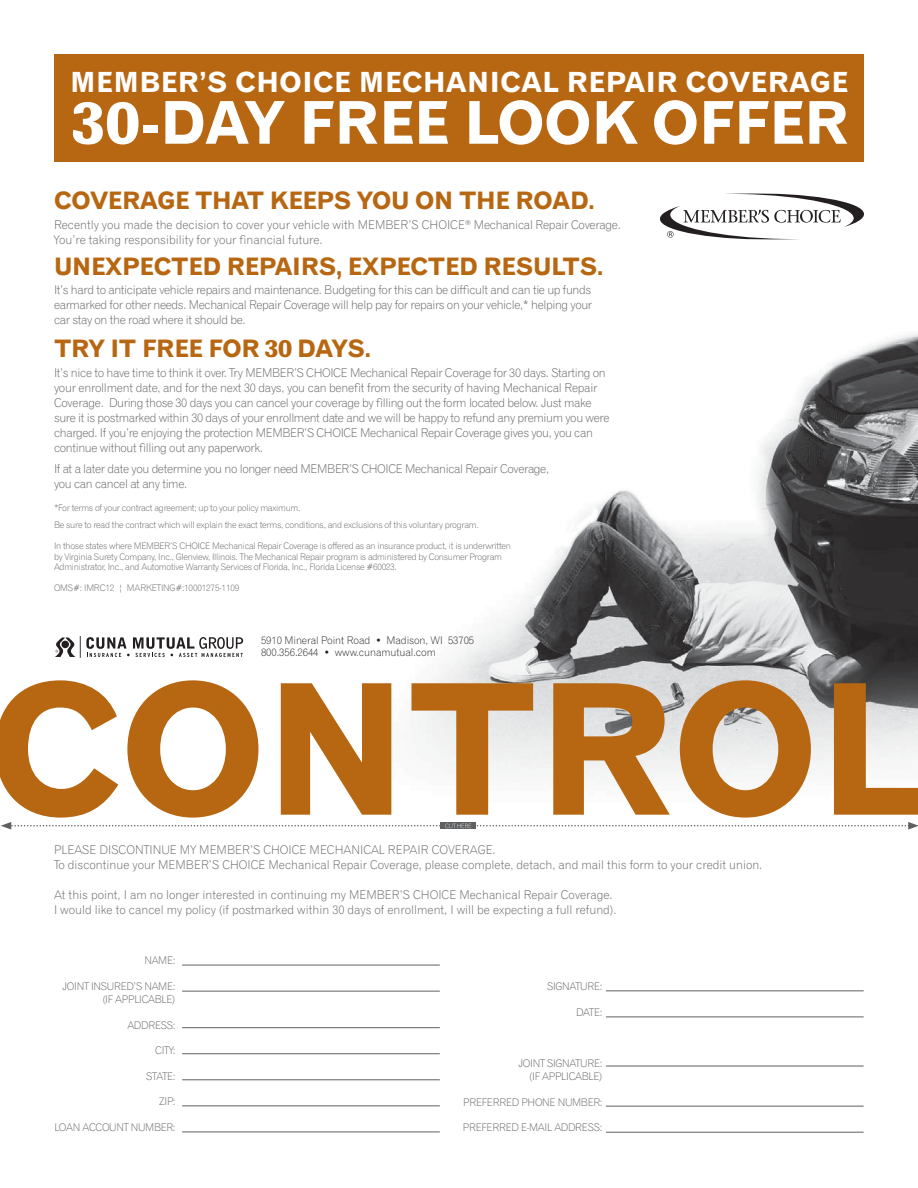
<style>
.page{position:relative;width:918px;height:1188px;background:#fff}
.page>*{position:absolute;margin:0;border:0;box-sizing:border-box;transform-origin:0 0}
.t1{font:58.8px "Gothic 720 BT Bold B";letter-spacing:-.005em;color:#fff;scale:1.25 1}
.t2{font:58.8px "Gothic 720 BT Bold B";letter-spacing:-.005em;color:#fff}
.t3{font:27.75px "Gothic 720 BT Bold B";letter-spacing:.02em;color:#fff}
.t4{font:24px "Gothic 720 BT Bold B";letter-spacing:-.01em;color:#b76711}
.t5{font:12px/15px "Gothic 720 BT Light B";letter-spacing:-.02em;color:#5f6062}
.t6{font:12px/15px "Gothic 720 BT Light B";color:#5f6062}
.t7{font:10.5px/13.5px "Gothic 720 BT Light B";letter-spacing:-.03em;color:#5f6062;text-align:right}
.t8{font:10.5px/12px "Gothic 720 BT Light B";letter-spacing:-.01em;color:#231f20}
.t9{font:9px/10.5px "Gothic 720 BT Light B";letter-spacing:-.03em;color:#5f6062}
</style>
<div class="page">
<img style="left:434px;top:333px;width:484px;height:347px">
<div style="left:54px;top:54px;width:810px;height:108px;background:#b76711"></div>
<svg style="left:1px;top:822px;width:917px;height:8px"></svg>
<svg style="left:0;top:680px;width:918px;height:138px"></svg>
<svg style="left:660px;top:193px;width:204px;height:47px"></svg>
<hr style="left:182px;top:965px;width:258px;height:1px;background:#5f6062">
<hr style="left:182px;top:991px;width:258px;height:1px;background:#5f6062">
<hr style="left:182px;top:1027px;width:258px;height:1px;background:#5f6062">
<hr style="left:182px;top:1053px;width:258px;height:1px;background:#5f6062">
<hr style="left:182px;top:1079px;width:258px;height:1px;background:#5f6062">
<hr style="left:182px;top:1105px;width:258px;height:1px;background:#5f6062">
<hr style="left:182px;top:1132px;width:258px;height:1px;background:#5f6062">
<hr style="left:606px;top:990px;width:258px;height:1px;background:#5f6062">
<hr style="left:606px;top:1017px;width:258px;height:1px;background:#5f6062">
<hr style="left:606px;top:1066px;width:258px;height:1px;background:#5f6062">
<hr style="left:606px;top:1106px;width:258px;height:1px;background:#5f6062">
<hr style="left:606px;top:1132px;width:258px;height:1px;background:#5f6062">
<svg style="left:55px;top:636px;width:188px;height:22px"></svg>
<h2 class="t3" style="left:70px;top:65px;width:779px">MEM BER’S CHOICE MECHANICAL REPAIR COVERAGE</h2>
<h1 class="t1" style="left:69px;top:87px;width:498px">30-DAY FREE LOOK OFF</h1>
<h1 class="t2" style="left:769px;top:87px;width:81px">ER</h1>
<h3 class="t4" style="left:54px;top:186px;width:542px">COVERAGE THAT KEEPS YOU ON THE ROAD.</h3>
<p class="t6" style="left:54px;top:217px;width:568px">Recently you made the decision to cover your vehicle with MEMBER’S CHOICE<sup>®</sup> Mechanical Repair Coverage.<br>You’re taking responsibility for your financial future.</p>
<h3 class="t4" style="left:54px;top:251px;width:551px">U NEXPECTED REPAIRS, EXPECTED RESULTS.</h3>
<p class="t5" style="left:54px;top:282px;width:540px;text-align:justify">It’s hard to anticipate vehicle repairs and maintenance. Budgeting for this can be difficult and can tie up funds earmarked for other needs. Mechanical Repair Coverage will help pay for repairs on your vehicle,* helping your car stay on the road where it should be.</p>
<h3 class="t4" style="left:54px;top:334px;width:318px">TRY IT FREE FOR 30 DAYS.</h3>
<p class="t5" style="left:54px;top:365px;width:557px">It’s nice to have time to think it over. Try MEMBER’S CHOICE Mechanical Repair Coverage for 30 days. Starting on your enrollment date, and for the next 30 days, you can benefit from the security of having Mechanical Repair Coverage. During those 30 days you can cancel your coverage by filling out the form located below. Just make sure it is postmarked within 30 days of your enrollment date and we will be happy to refund any premium you were charged. If you’re enjoying the protection MEMBER’S CHOICE Mechanical Repair Coverage gives you, you can continue without filling out any paperwork.</p>
<p class="t5" style="left:54px;top:461px;width:497px">If at a later date you determine you no longer need MEMBER’S CHOICE Mechanical Repair Coverage, you can cancel at any time.</p>
<p class="t9" style="left:54px;top:499px;width:426px;line-height:17.2px">*For terms of your contract agreement; up to your policy maximum.<br>Be sure to read the contract which will explain the exact terms, conditions, and exclusions of this voluntary program.</p>
<p class="t9" style="left:54px;top:541px;width:458px">In those states where MEMBER’S CHOICE Mechanical Repair Coverage is offered as an insurance product, it is underwritten by Virginia Surety Company, Inc., Glenview, Illinois. The Mechanical Repair program is administered by Consumer Program<br>Administrator, Inc., and Automotive Warranty Services of Florida, Inc., Florida License #60023.</p>
<p class="t9" style="left:54px;top:583px;width:187px">OMS#: IMRC12 ¦ MARKETING#:10001275-1109</p>
<p class="t8" style="left:261px;top:635px;width:215px">5910 Mineral Point Road • Madison, WI 53705<br>800.356.2644 • www.cunamutual.com</p>
<p class="t6" style="left:54px;top:842px;width:710px;text-indent:290px">anical Repair Coverage .<br>To discontinue your MEMBER’S CHOICE Mechanical Repair Coverage, please complete, detach, and mail this form to your credit union.</p>
<p class="t6" style="left:54px;top:887px;width:564px">At this point, I am no longer interested in continuing my MEMBER’S CHOICE Mechanical Repair Coverage.<br>I would like to cancel my policy (if postmarked within 30 days of enrollment, I will be expecting a full refund).</p>
<p class="t5" style="left:54px;top:842px;width:62px">Please disco</p>
<p class="t6" style="left:135px;top:842px;width:193px">nti nue my MEMBER’S CHOICE Mech</p>
<p class="t7" style="left:144px;top:954px;width:33px">NAME:</p>
<p class="t7" style="left:62px;top:979px;width:115px">Joi nt Insured’s Name: (if app licab le)</p>
<p class="t7" style="left:127px;top:1018px;width:8px">ADD</p>
<p class="t7" style="left:148px;top:1018px;width:29px">RESS:</p>
<p class="t7" style="left:155px;top:1044px;width:22px">CITY:</p>
<p class="t7" style="left:146px;top:1069px;width:31px">STATE:</p>
<p class="t7" style="left:159px;top:1095px;width:18px">ZIP:</p>
<p class="t7" style="left:54px;top:1120px;width:63px">LOAN ACCOUNT</p>
<p class="t7" style="left:131px;top:1120px;width:46px">NUMBER:</p>
<p class="t7" style="left:547px;top:980px;width:16px">SIGNATU</p>
<p class="t7" style="left:587px;top:980px;width:17px">RE:</p>
<p class="t7" style="left:576px;top:1005px;width:28px">DATE:</p>
<p class="t7" style="left:518px;top:1056px;width:45px">Joi nt SIGNATU</p>
<p class="t7" style="left:529px;top:1056px;width:75px">RE:<br>(if app licab le)</p>
<p class="t7" style="left:463px;top:1095px;width:13px">Prefer</p>
<p class="t7" style="left:499px;top:1095px;width:30px">Red pho</p>
<p class="t7" style="left:542px;top:1095px;width:62px">ne NUMBER:</p>
<p class="t7" style="left:463px;top:1121px;width:100px">PREFErRED E-MAIL ADD</p>
<p class="t7" style="left:575px;top:1121px;width:29px">RESS:</p>
</div>
